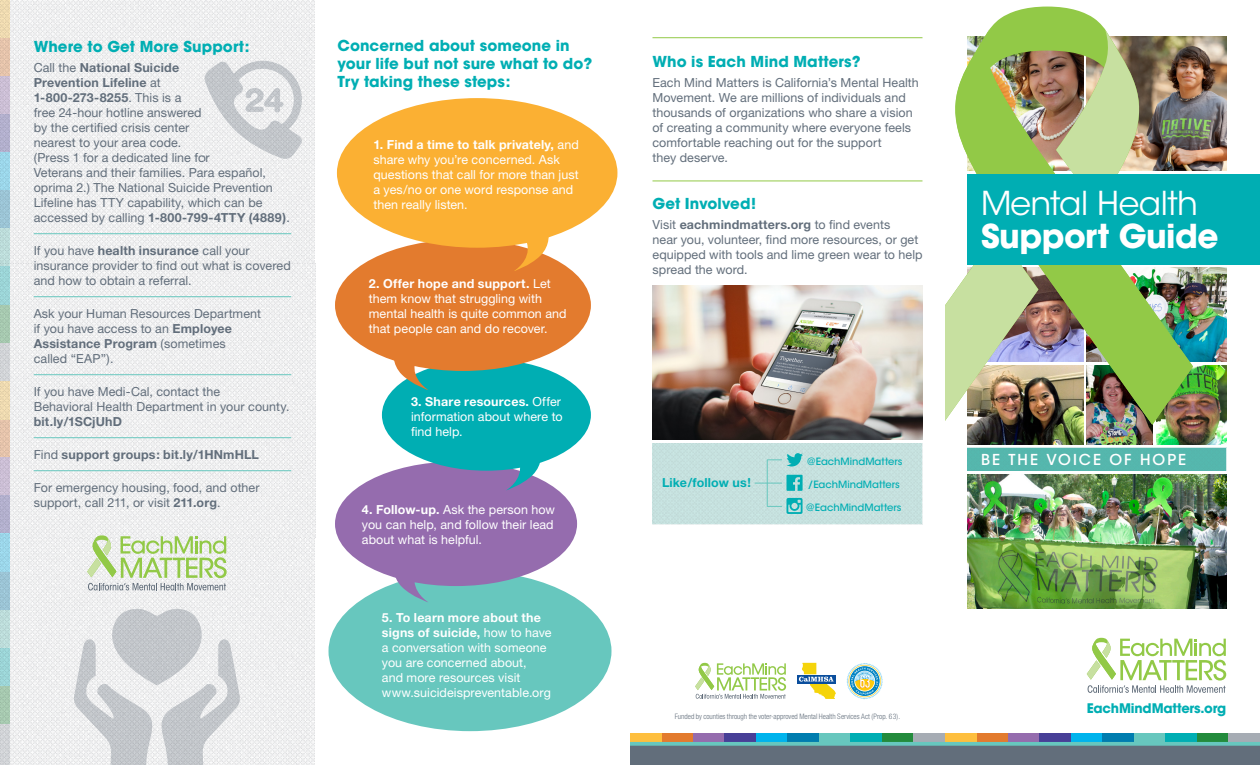
<style>
.page{position:relative;width:1260px;height:765px;background:#fff}
.page>*{position:absolute;margin:0;border:0;box-sizing:border-box;transform-origin:0 0}
.t1{font:32.75px "ITC Avant Garde MM 300 750";letter-spacing:-.015em;color:#fff}
.t2{font:32.75px "ITC Avant Garde MM 740 750";letter-spacing:-.015em;color:#fff}
.t3{font:15px/18px "ITC Avant Garde MM 740 750";letter-spacing:.005em;color:#00aeb3}
.t4{font:15px "ITC Avant Garde MM 445 750";letter-spacing:.135em;color:#fff}
.t5{font:13.12px "ITC Avant Garde MM 740 750";letter-spacing:-.02em;color:#00aeb3}
.t6{font:12.5px/15px "Helvetica Neue";letter-spacing:.005em;color:#626e7b}
.t7{font:12.5px/15px "Helvetica Neue";letter-spacing:.005em;color:#fff}
.t8{font:700 12.5px "Helvetica Neue";letter-spacing:.015em;color:#626e7b}
.t9{font:700 12.5px "Helvetica Neue";letter-spacing:.01em;color:#00aeb3}
.t10{font:10px "ITC Avant Garde MM 445 750";letter-spacing:-.005em;color:#00aeb3}
.t11{font:300 condensed 7.5px "Helvetica Neue";color:#626e7b}
.s1{font-weight:700}
.s2{font-weight:400}
</style>
<div class="page">
<img style="left:0;top:0;width:315px;height:765px">
<img style="left:1193px;top:268px;width:33px;height:94px">
<img style="left:1157px;top:365px;width:69px;height:79px">
<img style="left:1087px;top:425px;width:66px;height:19px">
<img style="left:968px;top:425px;width:116px;height:19px">
<img style="left:968px;top:474px;width:258px;height:135px">
<img style="left:1193px;top:36px;width:33px;height:135px">
<img style="left:652px;top:286px;width:270px;height:153px">
<hr style="left:34px;top:233px;width:257px;height:1px;background:#67c7be">
<hr style="left:34px;top:296px;width:257px;height:1px;background:#67c7be">
<hr style="left:34px;top:374px;width:257px;height:1px;background:#67c7be">
<hr style="left:34px;top:437px;width:257px;height:1px;background:#67c7be">
<hr style="left:34px;top:470px;width:257px;height:1px;background:#67c7be">
<svg style="left:74px;top:608px;width:166px;height:157px"></svg>
<svg style="left:203px;top:61px;width:100px;height:99px"></svg>
<div style="left:329px;top:571px;width:282px;height:160px;background:#67c7be;border-radius:50%"></div>
<div style="left:335px;top:462px;width:242px;height:124px;background:#956cae;border-radius:50%"></div>
<svg style="left:391px;top:576px;width:38px;height:26px"></svg>
<div style="left:382px;top:359px;width:209px;height:112px;background:#00aeb3;border-radius:50%"></div>
<div style="left:335px;top:239px;width:256px;height:132px;background:#e37b2e;border-radius:50%"></div>
<svg style="left:391px;top:359px;width:38px;height:31px"></svg>
<div style="left:337px;top:98px;width:280px;height:150px;background:#fbb033;border-radius:50%"></div>
<div style="left:652px;top:443px;width:270px;height:81px;background:#c6e0de"></div>
<svg style="left:989px;top:7px;width:117px;height:23px;fill:#92c947"></svg>
<img style="left:955px;top:30px;width:238px;height:395px">
<img style="left:1056px;top:30px;width:90px;height:144px">
<img style="left:945px;top:232px;width:93px;height:193px">
<div style="left:968px;top:174px;width:292px;height:91px;background:#00aeb3"></div>
<div style="left:968px;top:448px;width:258px;height:23px;background:#55b6ad"></div>
<div style="left:630px;top:744px;width:630px;height:21px;background:#626e7b"></div>
<div style="left:977px;top:733px;width:31px;height:10px;background:#e37b2e"></div>
<div style="left:662px;top:733px;width:31px;height:10px;background:#e37b2e"></div>
<div style="left:1008px;top:733px;width:31px;height:10px;background:#956cae"></div>
<div style="left:693px;top:733px;width:31px;height:10px;background:#956cae"></div>
<div style="left:1039px;top:733px;width:32px;height:10px;background:#483f97"></div>
<div style="left:724px;top:733px;width:32px;height:10px;background:#483f97"></div>
<div style="left:1071px;top:733px;width:31px;height:10px;background:#00b4ed"></div>
<div style="left:756px;top:733px;width:31px;height:10px;background:#00b4ed"></div>
<div style="left:1102px;top:733px;width:32px;height:10px;background:#007daf"></div>
<div style="left:788px;top:733px;width:31px;height:10px;background:#007daf"></div>
<div style="left:1134px;top:733px;width:31px;height:10px;background:#67c7be"></div>
<div style="left:819px;top:733px;width:31px;height:10px;background:#67c7be"></div>
<div style="left:1166px;top:733px;width:31px;height:10px;background:#00aeb3"></div>
<div style="left:851px;top:733px;width:31px;height:10px;background:#00aeb3"></div>
<div style="left:1197px;top:733px;width:31px;height:10px;background:#238b3c"></div>
<div style="left:882px;top:733px;width:31px;height:10px;background:#238b3c"></div>
<div style="left:1229px;top:733px;width:31px;height:10px;background:#a6acb4"></div>
<div style="left:914px;top:733px;width:31px;height:10px;background:#a6acb4"></div>
<div style="left:945px;top:733px;width:31px;height:10px;background:#febf3e"></div>
<div style="left:630px;top:733px;width:31px;height:10px;background:#febf3e"></div>
<div style="left:0;top:419px;width:9px;height:39px;background:#e4c3ab"></div>
<div style="left:0;top:38px;width:9px;height:38px;background:#e4c3ab"></div>
<div style="left:0;top:458px;width:9px;height:38px;background:#cbbfd6"></div>
<div style="left:0;top:76px;width:9px;height:38px;background:#cbbed5"></div>
<div style="left:0;top:496px;width:9px;height:38px;background:#b2afcd"></div>
<div style="left:0;top:114px;width:9px;height:39px;background:#b2afcd"></div>
<div style="left:0;top:534px;width:9px;height:38px;background:#9bd5e9"></div>
<div style="left:0;top:153px;width:9px;height:38px;background:#9bd6ea"></div>
<div style="left:0;top:572px;width:9px;height:38px;background:#9bc3d4"></div>
<div style="left:0;top:191px;width:9px;height:38px;background:#9bc3d4"></div>
<div style="left:0;top:610px;width:9px;height:38px;background:#bddcda"></div>
<div style="left:0;top:229px;width:9px;height:38px;background:#bcdbd9"></div>
<div style="left:0;top:648px;width:9px;height:38px;background:#9cd4d7"></div>
<div style="left:0;top:267px;width:9px;height:38px;background:#9bd3d6"></div>
<div style="left:0;top:686px;width:9px;height:38px;background:#a6c8af"></div>
<div style="left:0;top:305px;width:9px;height:38px;background:#a6c8b0"></div>
<div style="left:0;top:725px;width:9px;height:40px;background:#d1d3d6"></div>
<div style="left:0;top:343px;width:9px;height:38px;background:#d1d3d6"></div>
<div style="left:0;top:381px;width:9px;height:38px;background:#eedab1"></div>
<div style="left:0;top:0;width:9px;height:38px;background:#edd9b0"></div>
<svg style="left:797px;top:675px;width:2px;height:8px"></svg>
<svg style="left:799px;top:663px;width:37px;height:36px"></svg>
<svg style="left:695px;top:663px;width:91px;height:36px"></svg>
<svg style="left:847px;top:663px;width:36px;height:36px"></svg>
<svg style="left:1087px;top:638px;width:139px;height:55px"></svg>
<svg style="left:87px;top:535px;width:140px;height:56px"></svg>
<svg style="left:630px;top:742px;width:630px;height:4px;background:#66c0b9"></svg>
<hr style="left:767px;top:460px;width:1px;height:47px;background:#67c7be">
<svg style="left:767px;top:453px;width:36px;height:14px"></svg>
<svg style="left:755px;top:475px;width:48px;height:16px"></svg>
<svg style="left:767px;top:498px;width:36px;height:16px"></svg>
<svg style="left:514px;top:236px;width:37px;height:35px"></svg>
<svg style="left:506px;top:461px;width:37px;height:29px"></svg>
<hr style="left:652px;top:37px;width:270px;height:1px;background:#92c947">
<hr style="left:652px;top:181px;width:270px;height:1px;background:#92c947">
<p class="t3" style="left:34px;top:38px;width:217px">Where to Get More Support:</p>
<p class="t6" style="left:34px;top:60px;width:258px">Call the <span class="s1">National Suicide<br>Prevention Lifeline</span> at<br><span class="s1">1-800-273-8255</span>. This is a<br>free 24-hour hotline answered<br>by the certified crisis center<br>nearest to your area code.<br>(Press 1 for a dedicated line for<br>Veterans and their families. Para español, oprima 2.) The National Suicide Prevention Lifeline has TTY capability, which can be accessed by calling <span class="s1">1-800-799-4TTY (4889)</span>.</p>
<p class="t6" style="left:34px;top:243px;width:259px">If you have <span class="s1">health insurance</span> call your insurance provider to find out what is covered and how to obtain a referral.</p>
<p class="t6" style="left:34px;top:306px;width:229px">Ask your Human Resources Department if you have access to an <span class="s1">Employee<br>Assistance Program</span> (sometimes called “EAP”).</p>
<p class="t6" style="left:34px;top:384px;width:257px">If you have Medi-Cal, contact the<br>Behavioral Health Department in your county.</p>
<p class="t8" style="left:34px;top:414px;width:90px">bit.ly/1SCjUhD</p>
<p class="t8" style="left:34px;top:447px;width:227px"><span class="s2">Find</span> support groups: bit.ly/1HNmHLL</p>
<p class="t6" style="left:34px;top:480px;width:227px">For emergency housing, food, and other support, call 211, or visit <span class="s1">211.org</span>.</p>
<p class="t3" style="left:338px;top:37px;width:256px">Concerned about someone in your life but not sure what to do?<br>Try taking these steps:</p>
<p class="t7" style="left:373px;top:136px;width:207px"><span class="s1">1. Find a time to talk privately,</span> and share why you’re concerned. Ask questions that call for more than just a yes/no or one word response and then really listen.</p>
<p class="t7" style="left:369px;top:276px;width:199px"><span class="s1">2. Offer hope and support.</span> Let them know that struggling with mental health is quite common and that people can and do recover.</p>
<p class="t7" style="left:411px;top:394px;width:153px"><span class="s1">3. Share resources.</span> Offer information about where to find help.</p>
<p class="t7" style="left:362px;top:501px;width:195px;text-align:justify"><span class="s1">4. Follow-up.</span> Ask the person how you can help, and follow their lead about what is helpful.</p>
<p class="t7" style="left:382px;top:609px;width:171px"><span class="s1">5. To learn more about the signs of suicide,</span> how to have a conversation with someone you are concerned about,<br>and more resources visit www.suicideispreventable.org</p>
<p class="t3" style="left:652px;top:53px;width:210px">Who is Each Mind Matters?</p>
<p class="t6" style="left:652px;top:75px;width:268px">Each Mind Matters is California’s Mental Health Movement. We are millions of individuals and thousands of organizations who share a vision of creating a community where everyone feels comfortable reaching out for the support<br>they deserve.</p>
<p class="t3" style="left:652px;top:195px;width:105px">Get Involved!</p>
<p class="t6" style="left:652px;top:217px;width:272px">Visit <span class="s1">eachmindmatters.org</span> to find events<br>near you, volunteer, find more resources, or get equipped with tools and lime green wear to help spread the word.</p>
<h1 class="t1" style="left:981px;top:184px;width:218px">Mental Health</h1>
<h1 class="t2" style="left:981px;top:217px;width:239px">Support Guide</h1>
<p class="t9" style="left:662px;top:475px;width:91px">Like/follow us!</p>
<p class="t10" style="left:808px;top:456px;width:96px">@EachMindMatters</p>
<p class="t10" style="left:807px;top:502px;width:96px">@EachMindMatters</p>
<p class="t10" style="left:808px;top:479px;width:94px">/EachMindMatters</p>
<p class="t4" style="left:981px;top:451px;width:207px">BE THE VOICE OF HOPE</p>
<p class="t11" style="left:675px;top:712px;width:227px">Funded by counties through the voter-approved Mental Health Services Act (Prop. 63).</p>
<p class="t5" style="left:1087px;top:700px;width:141px">EachMindMatters.org</p>
</div>
